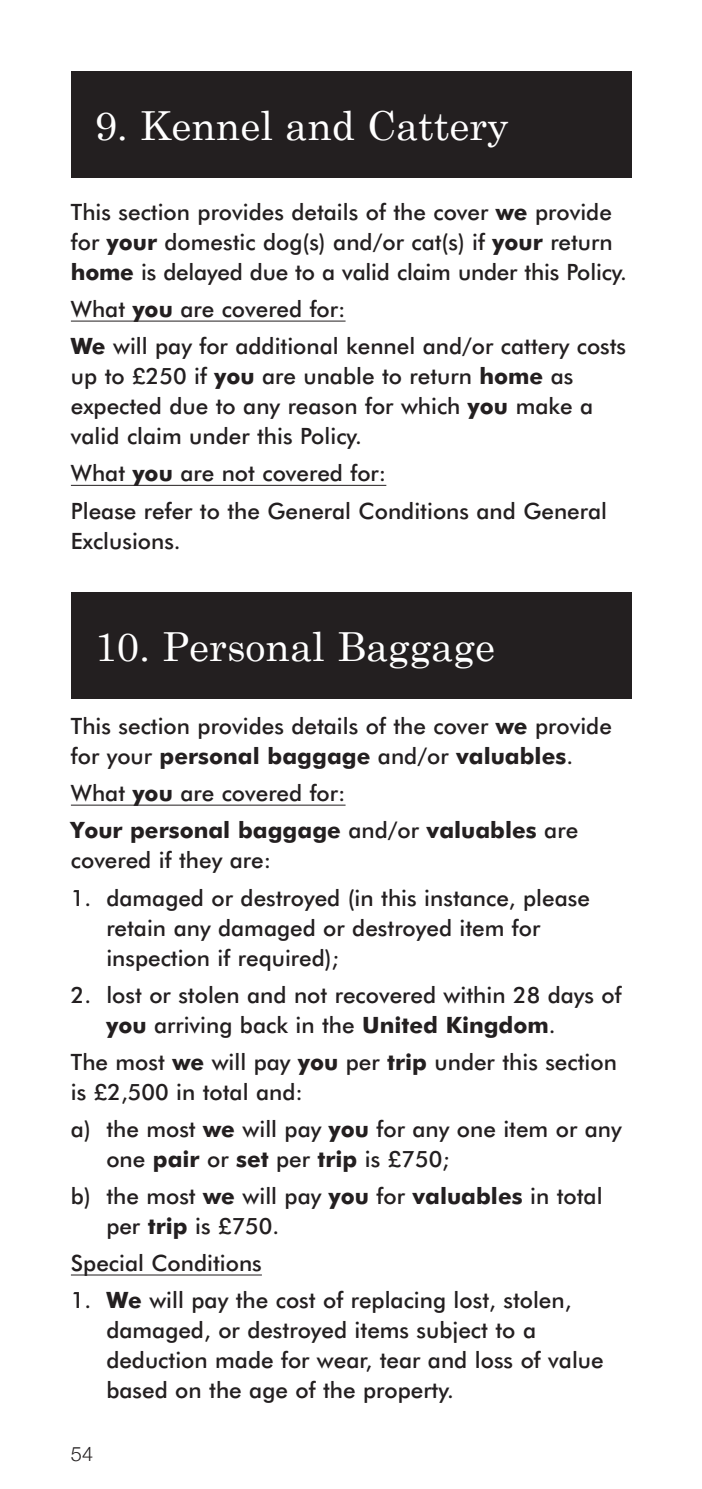
<style>
.page{position:relative;width:702px;height:1489px;background:#fff}
.page>*{position:absolute;margin:0;border:0;box-sizing:border-box;transform-origin:0 0}
.NEW_SEC_HEAD{font:40px "Century Schoolbook";color:#fff}
.a__text{font:500 22.5px/30px "Futura BT";color:#231f20}
.a__text-2{font:700 22.5px/30px "Futura BT";color:#231f20}
.t1{font:300 20px "Helvetica Neue";color:#231f20}
.s1{font-weight:700}
.s2{font-weight:500}
</style>
<div class="page">
<hr style="left:71px;top:320px;width:274px;height:1px;background:#231f20">
<hr style="left:71px;top:485px;width:315px;height:1px;background:#231f20">
<hr style="left:71px;top:804px;width:274px;height:1px;background:#231f20">
<hr style="left:71px;top:1274px;width:191px;height:1px;background:#231f20">
<div style="left:71px;top:592px;width:560px;height:107px;background:#231f20"></div>
<div style="left:71px;top:71px;width:560px;height:106px;background:#231f20"></div>
<p class="NEW_SEC_HEAD" style="left:95px;top:100px;width:415px">9. Kennel and Cattery</p>
<p class="a__text" style="left:71px;top:197px;width:557px">This section provides details of the cover <span class="s1">we</span> provide for <span class="s1">your</span> domestic dog(s) and/or cat(s) if <span class="s1">your</span> return <span class="s1">home</span> is delayed due to a valid claim under this Policy.</p>
<p class="a__text" style="left:71px;top:294px;width:276px">What <span class="s1">you</span> are covered for:</p>
<p class="a__text" style="left:71px;top:331px;width:557px"><span class="s1">We</span> will pay for additional kennel and/or cattery costs up to £250 if <span class="s1">you</span> are unable to return <span class="s1">home</span> as expected due to any reason for which <span class="s1">you</span> make a valid claim under this Policy.</p>
<p class="a__text" style="left:71px;top:458px;width:317px">What <span class="s1">you</span> are not covered for:</p>
<p class="a__text" style="left:71px;top:495px;width:537px">Please refer to the General Conditions and General<br>Exclusions.</p>
<p class="NEW_SEC_HEAD" style="left:95px;top:622px;width:402px">10. Personal Baggage</p>
<p class="a__text" style="left:71px;top:711px;width:542px">This section provides details of the cover <span class="s1">we</span> provide for your <span class="s1">personal baggage</span> and/or <span class="s1">valuables</span>.</p>
<p class="a__text" style="left:71px;top:778px;width:276px">What <span class="s1">you</span> are covered for:</p>
<p class="a__text-2" style="left:71px;top:815px;width:508px">Your personal baggage <span class="s2">and/or</span> valuables <span class="s2">are covered if they are:</span></p>
<p class="a__text" style="left:106px;top:882px;width:485px;text-indent:-35px">1. damaged or destroyed (in this instance, please retain any damaged or destroyed item for inspection if required);</p>
<p class="a__text" style="left:106px;top:979px;width:517px;text-indent:-35px">2. lost or stolen and not recovered within 28 days of <span class="s1">you</span> arriving back in the <span class="s1">United Kingdom</span>.</p>
<p class="a__text" style="left:71px;top:1046px;width:547px">The most <span class="s1">we</span> will pay <span class="s1">you</span> per <span class="s1">trip</span> under this section is £2,500 in total and:</p>
<p class="a__text" style="left:106px;top:1113px;width:517px;text-indent:-35px">a) the most <span class="s1">we</span> will pay <span class="s1">you</span> for any one item or any one <span class="s1">pair</span> or <span class="s1">set</span> per <span class="s1">trip</span> is £750;</p>
<p class="a__text" style="left:106px;top:1180px;width:497px;text-indent:-35px">b) the most <span class="s1">we</span> will pay <span class="s1">you</span> for <span class="s1">valuables</span> in total per <span class="s1">trip</span> is £750.</p>
<p class="a__text" style="left:71px;top:1247px;width:192px">Special Conditions</p>
<p class="a__text" style="left:106px;top:1284px;width:499px;text-indent:-35px">1. <span class="s1">We</span> will pay the cost of replacing lost, stolen, damaged, or destroyed items subject to a deduction made for wear, tear and loss of value based on the age of the property.</p>
<p class="t1" style="left:71px;top:1437px;width:24px">54</p>
</div>
